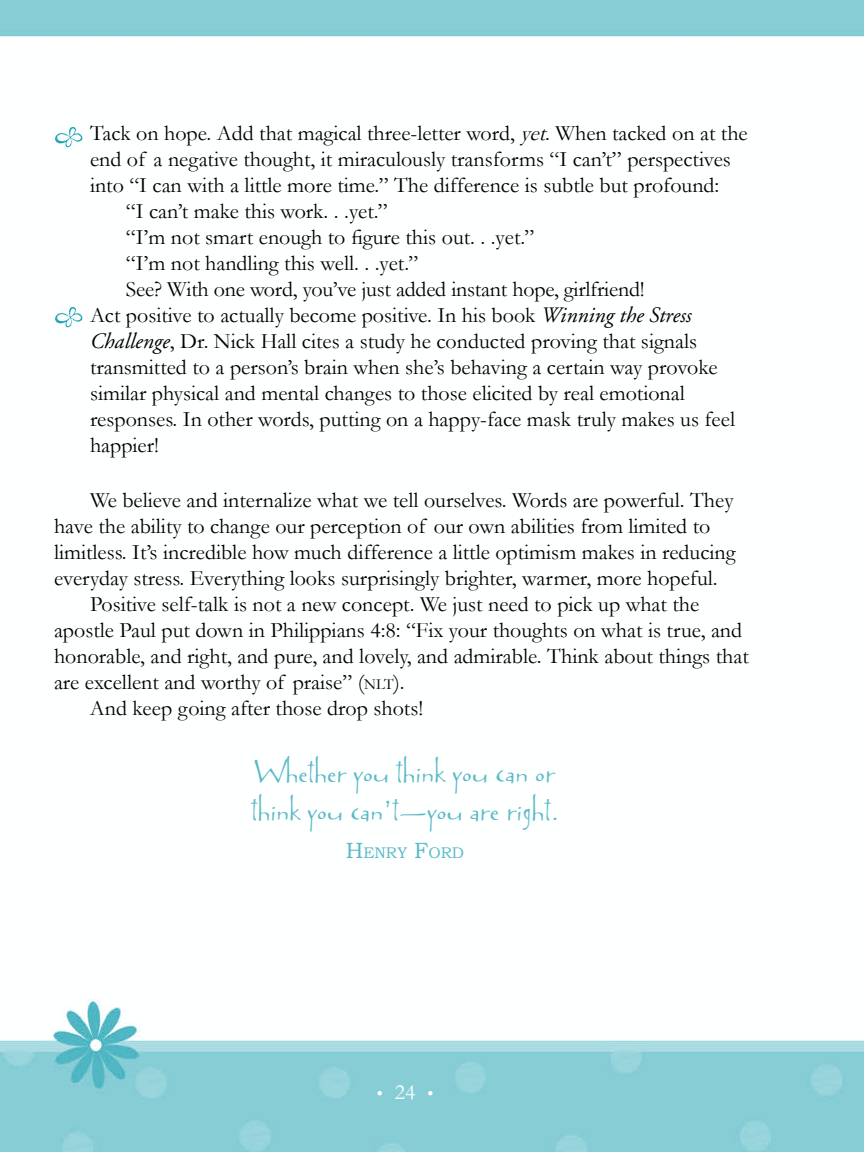
<style>
.page{position:relative;width:864px;height:1152px;background:#fff}
.page>*{position:absolute;margin:0;border:0;box-sizing:border-box;transform-origin:0 0}
.t1{font:30px/38px "Avril";color:#59bac7}
.t2{font:22px "Garamond";color:#000}
.t3{font:22px "Garamond";color:#fff}
.t4{font:15.4px "Bookman Old Style";color:#59bac7}
.s1{font-style:italic}
.s2{font-family:"Adobe Garamond";font-style:italic}
.s3{font-size:15.4px}
.s4{font-size:22px}
</style>
<div class="page">
<img style="left:0;top:998px;width:864px;height:154px">
<svg style="left:377px;top:1091px;width:5px;height:4px"></svg>
<svg style="left:428px;top:1091px;width:5px;height:4px"></svg>
<img style="left:54px;top:126px;width:29px;height:22px">
<img style="left:54px;top:306px;width:29px;height:22px">
<p class="t2" style="left:90px;top:120px;width:659px">Tack on hope. Add that magical three-letter word, <span class="s1">yet</span>. When tacked on at the</p>
<p class="t2" style="left:90px;top:146px;width:642px">end of a negative thought, it miraculously transforms “I can’t” perspectives</p>
<p class="t2" style="left:90px;top:172px;width:631px">into “I can with a little more time.” The difference is subtle but profound:</p>
<p class="t2" style="left:126px;top:198px;width:263px">“I can’t make this work. . .yet.”</p>
<p class="t2" style="left:126px;top:224px;width:410px">“I’m not smart enough to figure this out. . .yet.”</p>
<p class="t2" style="left:126px;top:250px;width:294px">“I’m not handling this well. . .yet.”</p>
<p class="t2" style="left:126px;top:276px;width:520px">See? With one word, you’ve just added instant hope, girlfriend!</p>
<p class="t2" style="left:90px;top:302px;width:603px">Act positive to actually become positive. In his book <span class="s2">Winning the Stress</span></p>
<p class="t2" style="left:90px;top:328px;width:609px"><span class="s2">Challenge</span>, Dr. Nick Hall cites a study he conducted proving that signals</p>
<p class="t2" style="left:90px;top:354px;width:629px">transmitted to a person’s brain when she’s behaving a certain way provoke</p>
<p class="t2" style="left:90px;top:380px;width:596px">similar physical and mental changes to those elicited by real emotional</p>
<p class="t2" style="left:90px;top:406px;width:647px">responses. In other words, putting on a happy-face mask truly makes us feel</p>
<p class="t2" style="left:90px;top:432px;width:70px">happier!</p>
<p class="t2" style="left:90px;top:487px;width:645px">We believe and internalize what we tell ourselves. Words are powerful. They</p>
<p class="t2" style="left:54px;top:513px;width:658px">have the ability to change our perception of our own abilities from limited to</p>
<p class="t2" style="left:54px;top:539px;width:683px">limitless. It’s incredible how much difference a little optimism makes in reducing</p>
<p class="t2" style="left:54px;top:565px;width:665px">everyday stress. Everything looks surprisingly brighter, warmer, more hopeful.</p>
<p class="t2" style="left:90px;top:591px;width:611px">Positive self-talk is not a new concept. We just need to pick up what the</p>
<p class="t2" style="left:54px;top:617px;width:690px">apostle Paul put down in Philippians 4:8: “Fix your thoughts on what is true, and</p>
<p class="t2" style="left:54px;top:643px;width:696px">honorable, and right, and pure, and lovely, and admirable. Think about things that</p>
<p class="t2" style="left:54px;top:669px;width:352px">are excellent and worthy of praise” (<span class="s3">nlt</span>).</p>
<p class="t2" style="left:90px;top:695px;width:335px">And keep going after those drop shots!</p>
<h1 class="t1" style="left:251px;top:753px;width:309px">Whether you think you can or think you can’t—you are right.</h1>
<p class="t4" style="left:346px;top:844px;width:118px"><span class="s4">H</span>ENRY <span class="s4">F</span>ORD</p>
<p class="t3" style="left:395px;top:1079px;width:22px">24</p>
</div>
